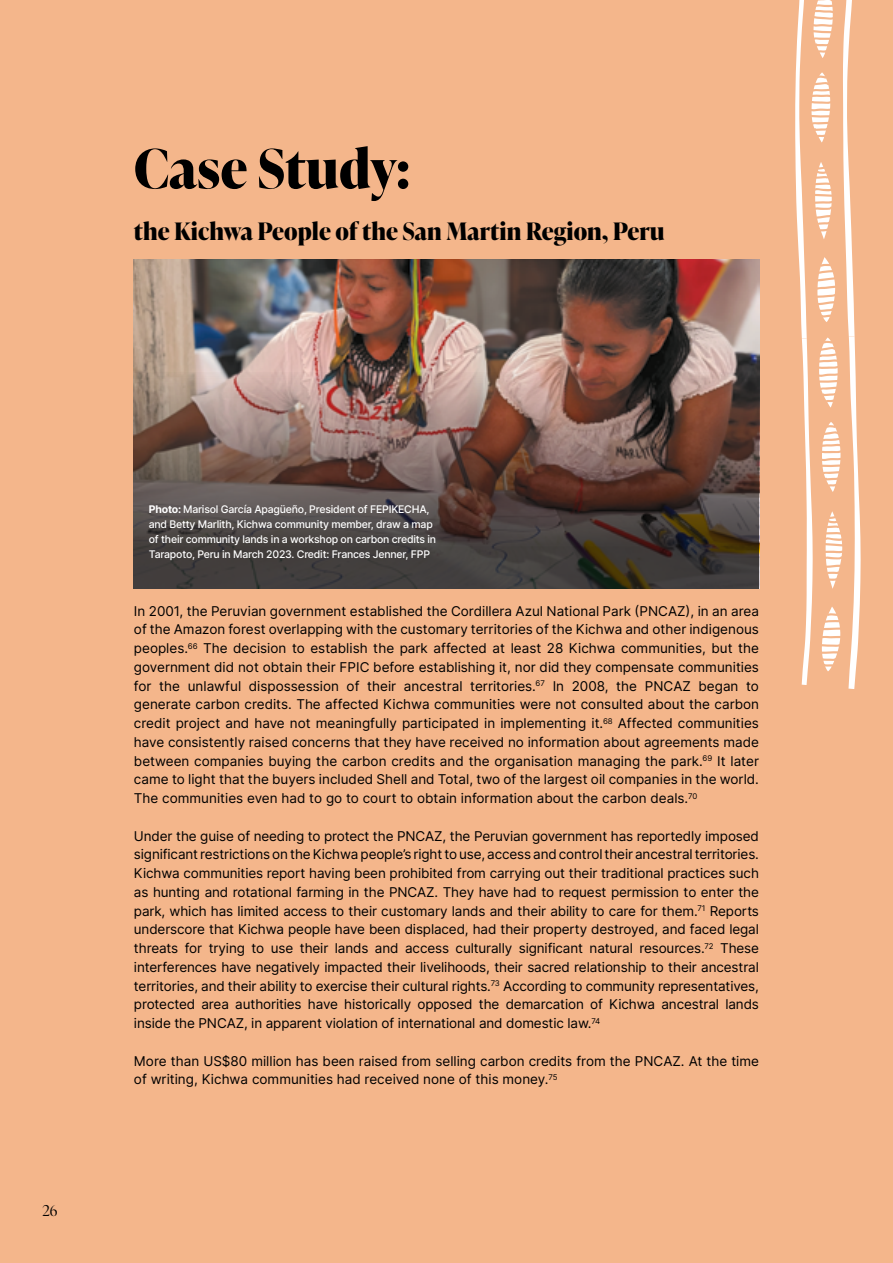
<style>
.page{position:relative;width:893px;height:1263px;background:#f4b68b}
.page>*{position:absolute;margin:0;border:0;box-sizing:border-box;transform-origin:0 0}
.t1{font:700 54px "Ivy Presto Display";letter-spacing:.005em;color:#000}
.t2{font:700 24px "Ivy Presto Display";letter-spacing:.005em;color:#000}
.t3{font:300 15px "Ivy Presto Display";color:#000}
.t4{font:13.5px/18.8px "Inter";color:#000;text-align:justify}
.t5{font:500 10.5px/15px "Inter";letter-spacing:-.02em;color:#fff}
.s1{font-weight:700}
</style>
<div class="page">
<img style="left:134px;top:259px;width:625px;height:113px">
<svg style="left:795px;top:0;width:66px;height:689px"></svg>
<img style="left:134px;top:372px;width:625px;height:216px">
<h1 class="t1" style="left:134px;top:130px;width:278px">Case Study:</h1>
<h2 class="t2" style="left:134px;top:214px;width:532px">the Kichwa People of the San Martin Region, Peru</h2>
<p class="t3" style="left:43px;top:1199px;width:16px">26</p>
<p class="t5" style="left:149px;top:502px;width:289px"><span class="s1">Photo:</span> Marisol García Apagüeño, President of FEPIKECHA, and Betty Marlith, Kichwa community member, draw a map of their community lands in a workshop on carbon credits in Tarapoto, Peru in March 2023. Credit: Frances Jenner, FPP</p>
<p class="t4" style="left:134px;top:601px;width:627px">In 2001, the Peruvian government established the Cordillera Azul National Park (PNCAZ), in an area of the Amazon forest overlapping with the customary territories of the Kichwa and other indigenous peoples.<sup>66</sup> The decision to establish the park affected at least 28 Kichwa communities, but the government did not obtain their FPIC before establishing it, nor did they compensate communities for the unlawful dispossession of their ancestral territories.<sup>67</sup> In 2008, the PNCAZ began to generate carbon credits. The affected Kichwa communities were not consulted about the carbon credit project and have not meaningfully participated in implementing it.<sup>68</sup> Affected communities have consistently raised concerns that they have received no information about agreements made between companies buying the carbon credits and the organisation managing the park.<sup>69</sup> It later came to light that the buyers included Shell and Total, two of the largest oil companies in the world.<br>The communities even had to go to court to obtain information about the carbon deals.<sup>70</sup></p>
<p class="t4" style="left:134px;top:826px;width:627px">Under the guise of needing to protect the PNCAZ, the Peruvian government has reportedly imposed significant restrictions on the Kichwa people’s right to use, access and control their ancestral territories.<br>Kichwa communities report having been prohibited from carrying out their traditional practices such as hunting and rotational farming in the PNCAZ. They have had to request permission to enter the park, which has limited access to their customary lands and their ability to care for them.<sup>71</sup> Reports underscore that Kichwa people have been displaced, had their property destroyed, and faced legal threats for trying to use their lands and access culturally significant natural resources.<sup>72</sup> These interferences have negatively impacted their livelihoods, their sacred relationship to their ancestral territories, and their ability to exercise their cultural rights.<sup>73</sup> According to community representatives, protected area authorities have historically opposed the demarcation of Kichwa ancestral lands inside the PNCAZ, in apparent violation of international and domestic law.<sup>74</sup></p>
<p class="t4" style="left:134px;top:1051px;width:627px">More than US$80 million has been raised from selling carbon credits from the PNCAZ. At the time of writing, Kichwa communities had received none of this money.<sup>75</sup></p>
</div>
